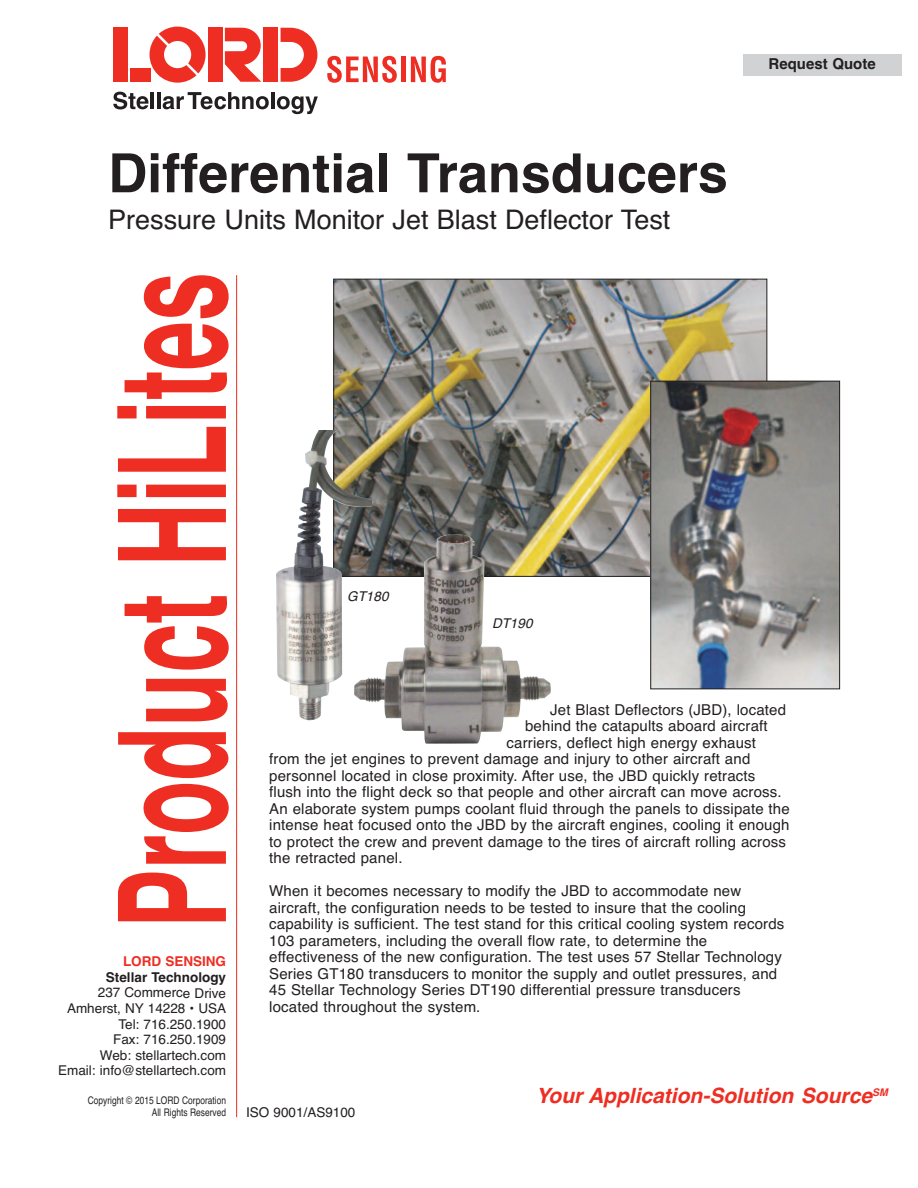
<style>
.page{position:relative;width:918px;height:1188px;background:#fff}
.page>*{position:absolute;margin:0;border:0;box-sizing:border-box;transform-origin:0 0}
.t1{font:700 150px "Helvetica";color:#ee2e22;scale:.59 1}
.t2{font:700 54px "Helvetica";color:#231f20}
.t3{font:27px "Helvetica";color:#231f20}
.t4{font:italic 700 21px "Helvetica";color:#ee2e22}
.t5{font:15px/16.5px "Helvetica";letter-spacing:.01em;color:#231f20}
.t6{font:700 15px "Helvetica";color:#231f20}
.t7{font:13.5px/15.5px "Helvetica";color:#231f20;text-align:right}
.t8{font:700 13.5px "Helvetica";color:#231f20}
.t9{font:700 13.5px "Helvetica";color:#ee2e22}
.t10{font:italic 13.5px "Helvetica";color:#231f20}
.t11{font:10.5px/12.1px "Helvetica";color:#231f20;text-align:right;scale:.8 1}
</style>
<div class="page">
<img style="left:335px;top:281px;width:430px;height:294px">
<img style="left:652px;top:383px;width:186px;height:304px">
<div style="left:650px;top:381px;width:190px;height:308px;border:1px solid #231f20"></div>
<img style="left:276px;top:431px;width:96px;height:289px">
<div style="left:347px;top:591px;width:46px;height:16px;background:#fff"></div>
<img style="left:354px;top:534px;width:197px;height:210px">
<div style="left:492px;top:618px;width:45px;height:16px;background:#fff"></div>
<svg style="left:327px;top:56px;width:70px;height:27px"></svg>
<div style="left:401px;top:57px;width:5px;height:25px;background:#ee2e22"></div>
<svg style="left:411px;top:56px;width:35px;height:27px"></svg>
<svg style="left:150px;top:27px;width:56px;height:56px"></svg>
<div style="left:113px;top:28px;width:14px;height:54px;background:#ee2e22"></div>
<div style="left:208px;top:28px;width:14px;height:54px;background:#ee2e22"></div>
<div style="left:264px;top:28px;width:14px;height:54px;background:#ee2e22"></div>
<svg style="left:225px;top:28px;width:36px;height:54px"></svg>
<div style="left:130px;top:68px;width:20px;height:14px;background:#ee2e22"></div>
<svg style="left:281px;top:28px;width:36px;height:54px"></svg>
<svg style="left:113px;top:92px;width:35px;height:17px"></svg>
<hr style="left:151px;top:92px;width:3px;height:17px;background:#231f20">
<hr style="left:157px;top:92px;width:3px;height:17px;background:#231f20">
<svg style="left:163px;top:92px;width:106px;height:17px"></svg>
<hr style="left:271px;top:92px;width:3px;height:17px;background:#231f20">
<svg style="left:277px;top:96px;width:41px;height:18px"></svg>
<div style="left:743px;top:54px;width:158px;height:22px;background:#d1d2d4"></div>
<hr style="left:236px;top:275px;width:1px;height:842px;background:#ee2e22">
<h2 class="t2" style="left:108px;top:142px;width:621px">Differential Transducers</h2>
<h3 class="t3" style="left:108px;top:204px;width:564px">Pressure Units Monitor Jet Blast Deflector Test</h3>
<p class="t6" style="left:769px;top:55px;width:109px">Request Quote</p>
<h1 class="t1" style="left:86px;top:928px;width:1114px;rotate:-90deg">Product HiLites</h1>
<p class="t10" style="left:347px;top:588px;width:43px">GT180</p>
<p class="t10" style="left:492px;top:615px;width:42px">DT190</p>
<p class="t5" style="left:550px;top:701px;width:237px">Jet Blast Deflectors (JBD), located</p>
<p class="t5" style="left:525px;top:718px;width:244px">behind the catapults aboard aircraft</p>
<p class="t5" style="left:507px;top:734px;width:251px">carriers, deflect high energy exhaust</p>
<p class="t5" style="left:269px;top:751px;width:483px">from the jet engines to prevent damage and injury to other aircraft and</p>
<p class="t5" style="left:269px;top:767px;width:488px">personnel located in close proximity. After use, the JBD quickly retracts</p>
<p class="t5" style="left:269px;top:784px;width:514px">flush into the flight deck so that people and other aircraft can move across.</p>
<p class="t5" style="left:269px;top:800px;width:522px">An elaborate system pumps coolant fluid through the panels to dissipate the</p>
<p class="t5" style="left:269px;top:817px;width:522px">intense heat focused onto the JBD by the aircraft engines, cooling it enough</p>
<p class="t5" style="left:269px;top:833px;width:518px">to protect the crew and prevent damage to the tires of aircraft rolling across</p>
<p class="t5" style="left:269px;top:850px;width:135px">the retracted panel.</p>
<p class="t5" style="left:269px;top:883px;width:517px">When it becomes necessary to modify the JBD to accommodate new aircraft, the configuration needs to be tested to insure that the cooling capability is sufficient. The test stand for this critical cooling system records 103 parameters, including the overall flow rate, to determine the effectiveness of the new configuration. The test uses 57 Stellar Technology Series GT180 transducers to monitor the supply and outlet pressures, and 45 Stellar Technology Series DT190 differential pressure transducers located throughout the system.</p>
<p class="t9" style="left:123px;top:954px;width:105px">LORD SENSING</p>
<p class="t8" style="left:106px;top:969px;width:122px">Stellar Technology</p>
<p class="t7" style="left:58px;top:985px;width:169px">237 Commerce Drive<br>Amherst, NY 14228 • USA<br>Tel: 716.250.1900<br>Fax: 716.250.1909<br>Web: stellartech.com<br>Email: info@stellartech.com</p>
<p class="t11" style="left:88px;top:1094px;width:174px">Copyright © 2015 LORD Corporation<br>All Rights Reserved</p>
<p class="t7" style="left:246px;top:1105px;width:111px">ISO 9001/AS9100</p>
<h3 class="t4" style="left:536px;top:1084px;width:353px">Your Application-Solution Source<sup>SM</sup></h3>
</div>
